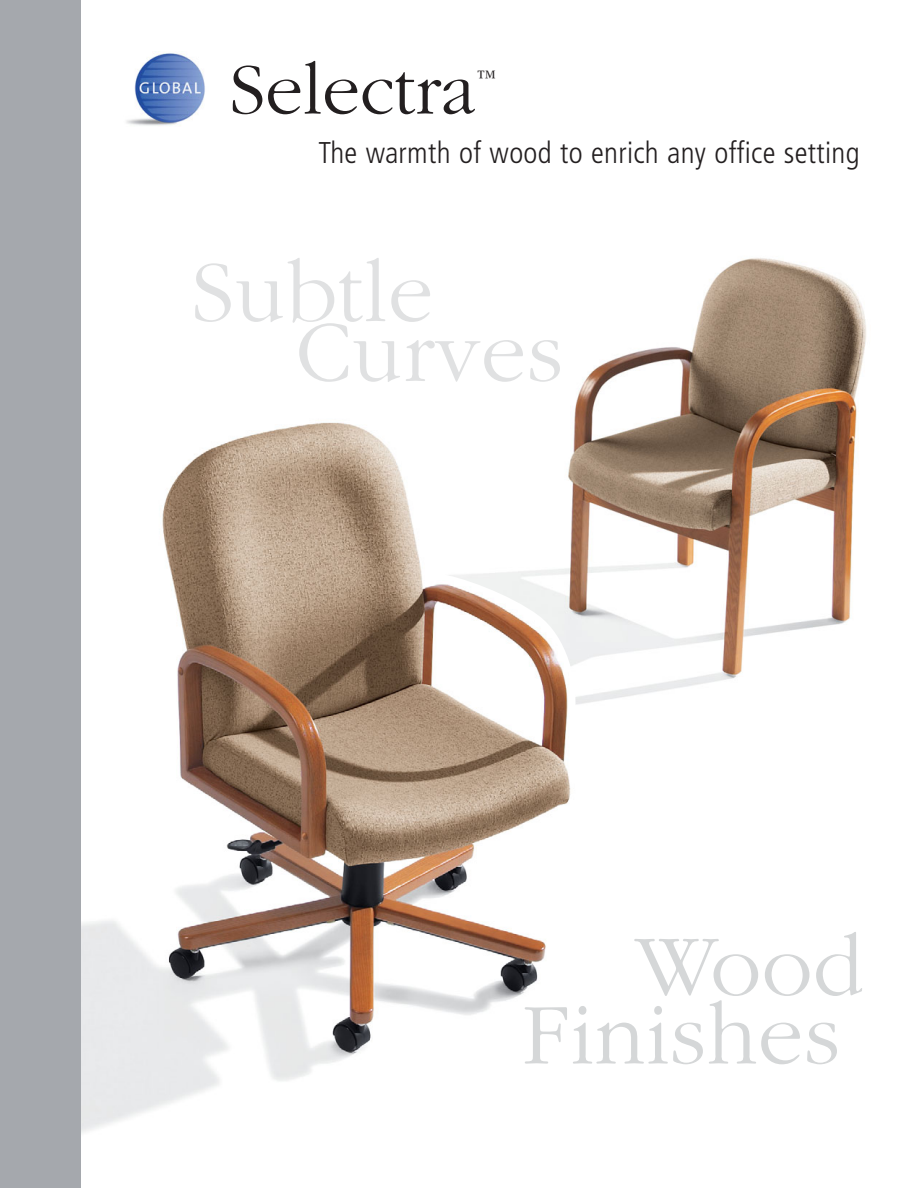
<style>
.page{position:relative;width:918px;height:1188px;background:#fff}
.page>*{position:absolute;margin:0;border:0;box-sizing:border-box;transform-origin:0 0}
.t1{font:300 90px/68.4px "Garamond";letter-spacing:.01em;color:#d5d7d8;text-align:right}
.t2{font:300 90px "Garamond";letter-spacing:.01em;color:#e0e1e2}
.t3{font:300 75px "Garamond";color:#231f20}
.t4{font:300 condensed 30px "Frutiger";letter-spacing:.01em;color:#231f20}
.t5{font:300 22.5px "Garamond";color:#231f20}
</style>
<div class="page">
<img style="left:126px;top:53px;width:79px;height:73px">
<div style="left:0;top:0;width:81px;height:1188px;background:#a5a8ad"></div>
<hr style="left:917px;top:0;width:1px;height:1188px;background:#a5a8ad">
<img style="left:575px;top:258px;width:291px;height:441px">
<img style="left:81px;top:408px;width:531px;height:725px">
<h2 class="t3" style="left:230px;top:60px;width:249px">Selectra</h2>
<p class="t5" style="left:477px;top:69px;width:21px">™</p>
<p class="t4" style="left:318px;top:140px;width:543px">The warmth of wood to enrich any office setting</p>
<h1 class="t2" style="left:191px;top:257px;width:244px">Subtle</h1>
<h1 class="t2" style="left:296px;top:317px;width:269px">Curves</h1>
<h1 class="t1" style="left:522px;top:939px;width:342px">Wood<br>Finishes</h1>
</div>
